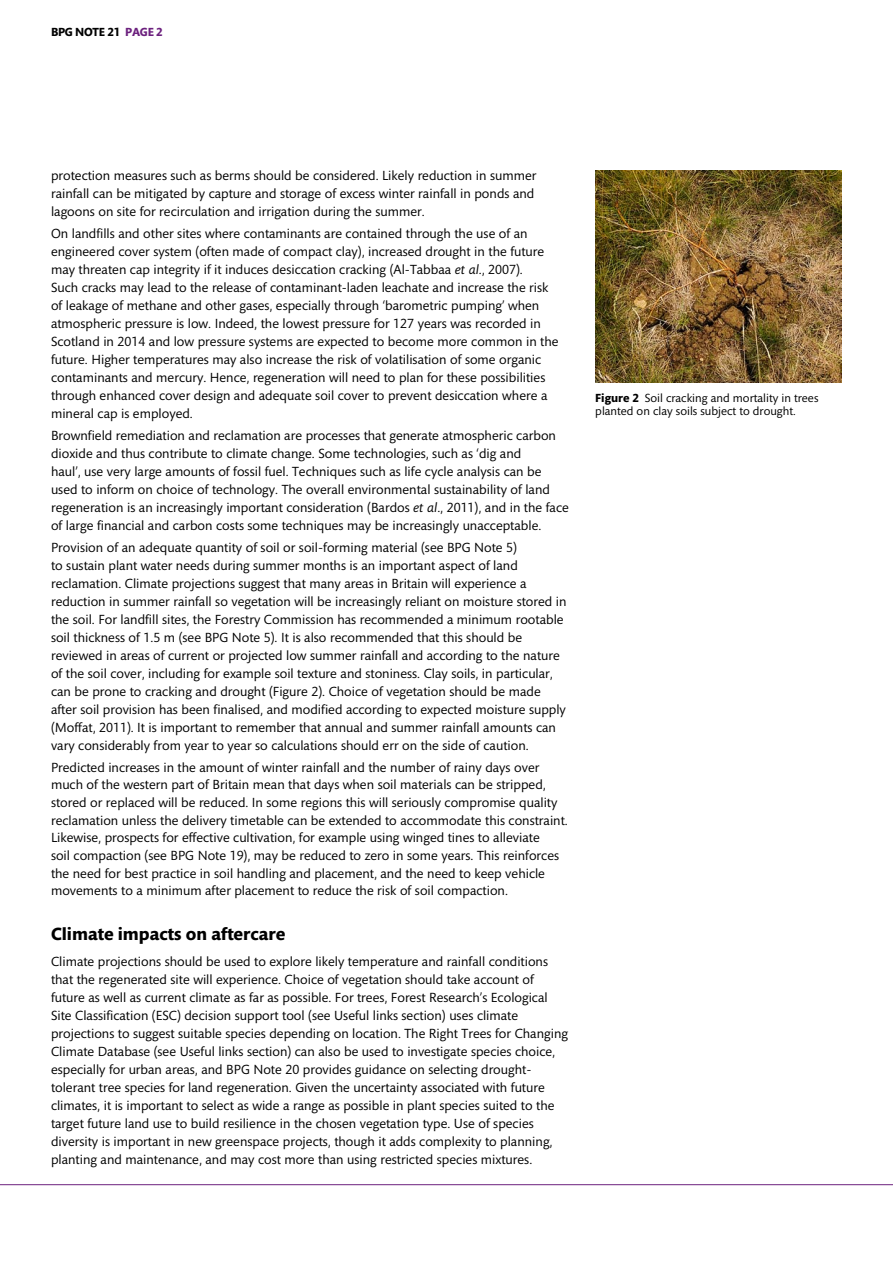
<style>
.page{position:relative;width:893px;height:1263px;background:#fff}
.page>*{position:absolute;margin:0;border:0;box-sizing:border-box;transform-origin:0 0}
.t1{font:700 18px "Mundo Sans Std";color:#000}
.t2{font:13.5px/18px "Mundo Sans Std";color:#000}
.t3{font:12px/13.5px "Mundo Sans Std";color:#000}
.t4{font:700 12px "Mundo Sans Std";color:#000}
.t5{font:700 12px "Mundo Sans Std";color:#6c217e}
.s1{color:#000}
.s2{font-style:italic}
.s3{font-weight:700}
</style>
<div class="page">
<hr style="left:0;top:1184px;width:893px;height:1px;background:#6c217e">
<img style="left:595px;top:170px;width:247px;height:213px">
<p class="t4" style="left:51px;top:25px;width:8px">bpg</p>
<p class="t4" style="left:75px;top:25px;width:9px">note</p>
<p class="t5" style="left:107px;top:25px;width:26px"><span class="s1">21</span> page</p>
<p class="t5" style="left:156px;top:25px;width:8px">2</p>
<p class="t2" style="left:51px;top:166px;width:487px">protection measures such as berms should be considered. Likely reduction in summer rainfall can be mitigated by capture and storage of excess winter rainfall in ponds and lagoons on site for recirculation and irrigation during the summer.</p>
<p class="t2" style="left:51px;top:225px;width:509px">On landfills and other sites where contaminants are contained through the use of an engineered cover system (often made of compact clay), increased drought in the future may threaten cap integrity if it induces desiccation cracking (Al-Tabbaa <span class="s2">et al</span>., 2007).<br>Such cracks may lead to the release of contaminant-laden leachate and increase the risk of leakage of methane and other gases, especially through ‘barometric pumping’ when atmospheric pressure is low. Indeed, the lowest pressure for 127 years was recorded in Scotland in 2014 and low pressure systems are expected to become more common in the future. Higher temperatures may also increase the risk of volatilisation of some organic contaminants and mercury. Hence, regeneration will need to plan for these possibilities through enhanced cover design and adequate soil cover to prevent desiccation where a mineral cap is employed.</p>
<p class="t2" style="left:51px;top:427px;width:519px">Brownfield remediation and reclamation are processes that generate atmospheric carbon dioxide and thus contribute to climate change. Some technologies, such as ‘dig and<br>haul’, use very large amounts of fossil fuel. Techniques such as life cycle analysis can be used to inform on choice of technology. The overall environmental sustainability of land regeneration is an increasingly important consideration (Bardos <span class="s2">et al</span>., 2011), and in the face of large financial and carbon costs some techniques may be increasingly unacceptable.</p>
<p class="t2" style="left:51px;top:538px;width:517px">Provision of an adequate quantity of soil or soil-forming material (see BPG Note 5)<br>to sustain plant water needs during summer months is an important aspect of land reclamation. Climate projections suggest that many areas in Britain will experience a reduction in summer rainfall so vegetation will be increasingly reliant on moisture stored in the soil. For landfill sites, the Forestry Commission has recommended a minimum rootable soil thickness of 1.5 m (see BPG Note 5). It is also recommended that this should be reviewed in areas of current or projected low summer rainfall and according to the nature of the soil cover, including for example soil texture and stoniness. Clay soils, in particular, can be prone to cracking and drought (Figure 2). Choice of vegetation should be made after soil provision has been finalised, and modified according to expected moisture supply (Moffat, 2011). It is important to remember that annual and summer rainfall amounts can vary considerably from year to year so calculations should err on the side of caution.</p>
<p class="t2" style="left:51px;top:758px;width:518px">Predicted increases in the amount of winter rainfall and the number of rainy days over much of the western part of Britain mean that days when soil materials can be stripped, stored or replaced will be reduced. In some regions this will seriously compromise quality reclamation unless the delivery timetable can be extended to accommodate this constraint.<br>Likewise, prospects for effective cultivation, for example using winged tines to alleviate<br>soil compaction (see BPG Note 19), may be reduced to zero in some years. This reinforces the need for best practice in soil handling and placement, and the need to keep vehicle movements to a minimum after placement to reduce the risk of soil compaction.</p>
<h1 class="t1" style="left:51px;top:923px;width:236px">Climate impacts on aftercare</h1>
<p class="t2" style="left:51px;top:953px;width:519px">Climate projections should be used to explore likely temperature and rainfall conditions that the regenerated site will experience. Choice of vegetation should take account of future as well as current climate as far as possible. For trees, Forest Research’s Ecological Site Classification (ESC) decision support tool (see Useful links section) uses climate projections to suggest suitable species depending on location. The Right Trees for Changing Climate Database (see Useful links section) can also be used to investigate species choice, especially for urban areas, and BPG Note 20 provides guidance on selecting drought&shy;tolerant tree species for land regeneration. Given the uncertainty associated with future climates, it is important to select as wide a range as possible in plant species suited to the target future land use to build resilience in the chosen vegetation type. Use of species diversity is important in new greenspace projects, though it adds complexity to planning, planting and maintenance, and may cost more than using restricted species mixtures.</p>
<p class="t3" style="left:595px;top:391px;width:225px"><span class="s3">Figure 2</span> Soil cracking and mortality in trees planted on clay soils subject to drought.</p>
</div>
